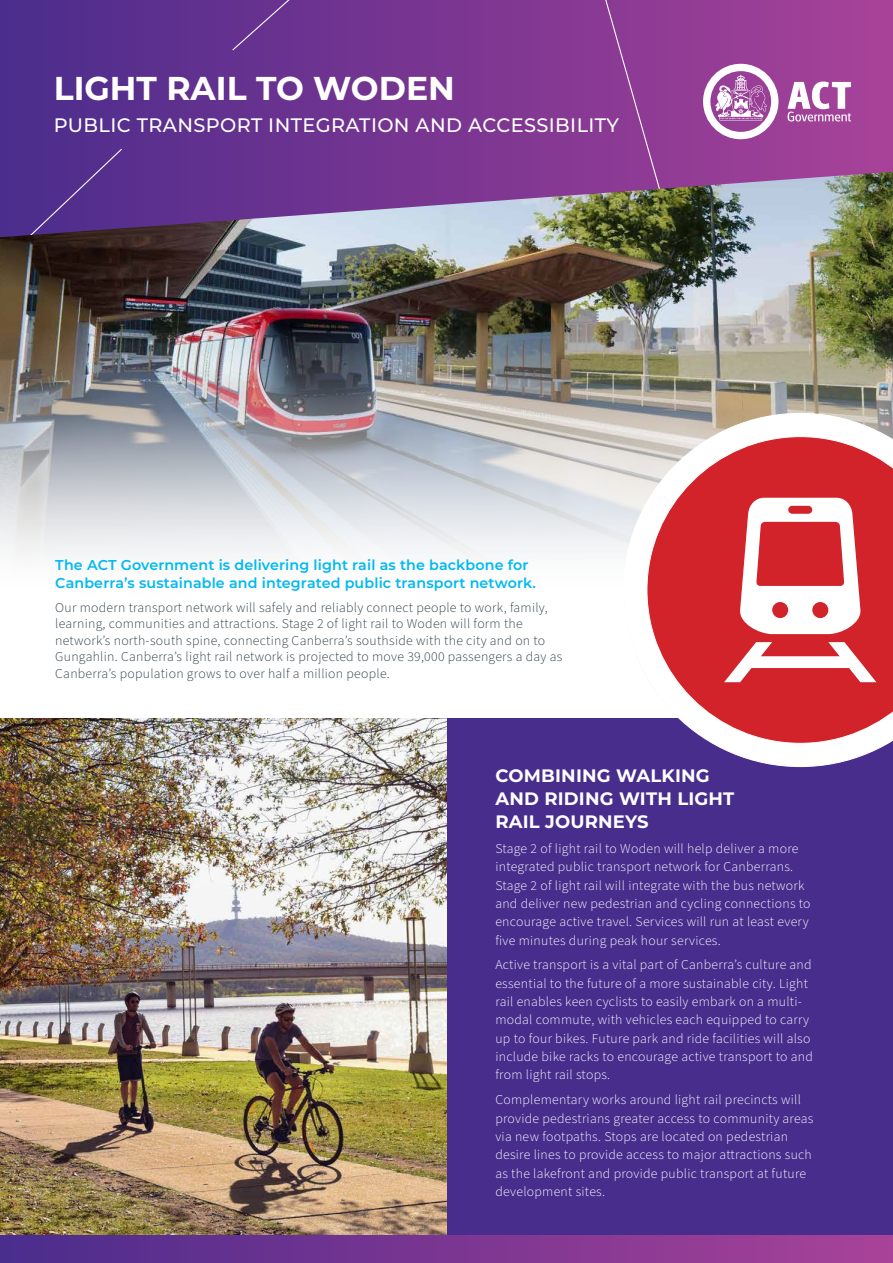
<style>
.page{position:relative;width:893px;height:1263px;background:#fff}
.page>*{position:absolute;margin:0;border:0;box-sizing:border-box;transform-origin:0 0}
.t1{font:700 33px "Montserrat";color:#fff}
.t2{font:500 19.5px "Montserrat";letter-spacing:.02em;color:#fff}
.t3{font:700 18px/23.4px "Montserrat";letter-spacing:.01em;color:#fff}
.t4{font:600 14.25px/18px "Montserrat";letter-spacing:.01em;color:#00b9f1}
.t5{font:300 13.5px/18.3px "Source Sans Pro";letter-spacing:.02em;color:#fff}
.t6{font:300 13.5px/16.5px "Source Sans Pro";letter-spacing:.02em;color:#2c3b46}
</style>
<div class="page">
<img style="left:0;top:237px;width:893px;height:318px">
<div style="left:0;top:719px;width:893px;height:540px;background:#482d8d"></div>
<img style="left:0;top:719px;width:446px;height:516px">
<svg style="left:623px;top:412px;width:270px;height:355px"></svg>
<svg style="left:739px;top:498px;width:122px;height:136px"></svg>
<svg style="left:724px;top:642px;width:152px;height:40px"></svg>
<svg style="left:0;top:0;width:893px;height:237px;background:#7a4693"></svg>
<div style="left:231px;top:0;width:128px;height:52px;background:#6b3290"></div>
<svg style="left:19px;top:148px;width:104px;height:89px;background:#523088"></svg>
<svg style="left:585px;top:0;width:88px;height:233px;background:#854483"></svg>
<div style="left:0;top:1235px;width:893px;height:28px;background:linear-gradient(to right,#4b2c8c,#a84198)"></div>
<svg style="left:703px;top:64px;width:75px;height:75px"></svg>
<svg style="left:787px;top:82px;width:64px;height:39px"></svg>
<h1 class="t1" style="left:54px;top:64px;width:403px">LIGHT RAIL TO WODEN</h1>
<h2 class="t2" style="left:54px;top:111px;width:567px">PUBLIC TRANSPORT INTEGRATION AND ACCESSIBILITY</h2>
<p class="t4" style="left:55px;top:555px;width:482px">The ACT Government is delivering light rail as the backbone for<br>Canberra’s sustainable and integrated public transport network.</p>
<p class="t6" style="left:55px;top:600px;width:509px">Our modern transport network will safely and reliably connect people to work, family, learning, communities and attractions. Stage 2 of light rail to Woden will form the network’s north-south spine, connecting Canberra’s southside with the city and on to Gungahlin. Canberra’s light rail network is projected to move 39,000 passengers a day as Canberra’s population grows to over half a million people.</p>
<h3 class="t3" style="left:495px;top:762px;width:240px">COMBINING WALKING<br>AND RIDING WITH LIGHT<br>RAIL JOURNEYS</h3>
<p class="t5" style="left:495px;top:840px;width:317px">Stage 2 of light rail to Woden will help deliver a more integrated public transport network for Canberrans.<br>Stage 2 of light rail will integrate with the bus network and deliver new pedestrian and cycling connections to encourage active travel. Services will run at least every five minutes during peak hour services.</p>
<p class="t5" style="left:495px;top:956px;width:319px">Active transport is a vital part of Canberra’s culture and essential to the future of a more sustainable city. Light rail enables keen cyclists to easily embark on a multi&shy;modal commute, with vehicles each equipped to carry up to four bikes. Future park and ride facilities will also include bike racks to encourage active transport to and from light rail stops.</p>
<p class="t5" style="left:495px;top:1091px;width:319px">Complementary works around light rail precincts will provide pedestrians greater access to community areas via new footpaths. Stops are located on pedestrian desire lines to provide access to major attractions such as the lakefront and provide public transport at future development sites.</p>
</div>
